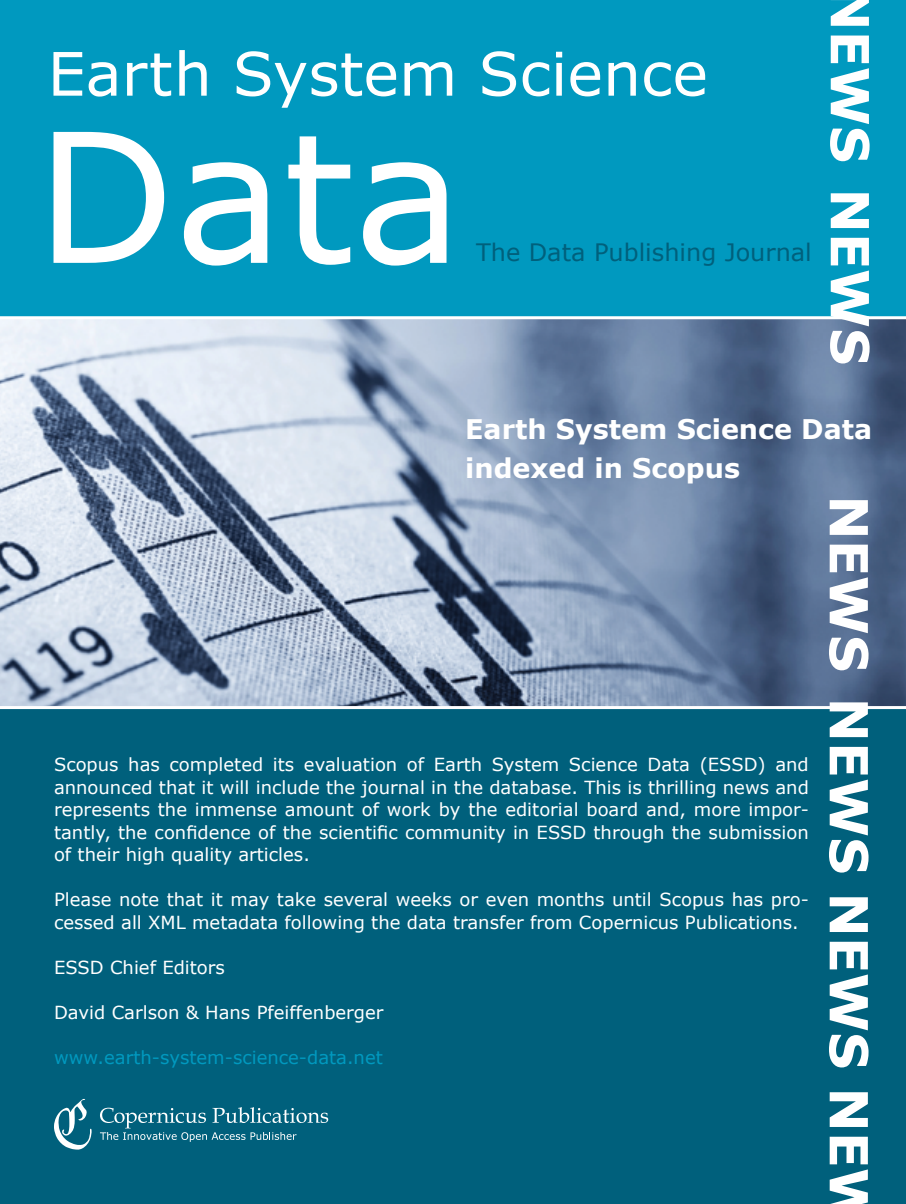
<style>
.page{position:relative;width:906px;height:1204px;background:#fff}
.page>*{position:absolute;margin:0;border:0;box-sizing:border-box;transform-origin:0 0}
.t1{font:180px "Verdana";color:#fff}
.t2{font:60px "Verdana";color:#fff}
.t3{font:700 52.5px "Verdana";color:#fff}
.t4{font:700 27px/39px "Verdana";color:#fff}
.t5{font:24px "Verdana";color:#00607c}
.t6{font:18px/22.5px "Verdana";color:#fff;text-align:justify}
.t7{font:18px "Verdana";color:#0099bf}
</style>
<div class="page">
<div style="left:0;top:451px;width:906px;height:752px;background:#00607c"></div>
<div style="left:0;top:0;width:906px;height:456px;background:#0099bf"></div>
<svg style="left:0;top:316px;width:906px;height:393px;background:#8e9fb8"></svg>
<svg style="left:100px;top:1107px;width:228px;height:34px"></svg>
<svg style="left:54px;top:1098px;width:38px;height:51px"></svg>
<h2 class="t2" style="left:48px;top:33px;width:662px">Earth System Science</h2>
<h1 class="t1" style="left:36px;top:74px;width:428px">Data</h1>
<h3 class="t5" style="left:476px;top:235px;width:337px">The Data Publishing Journal</h3>
<h3 class="t3" style="left:887px;top:-14px;width:380px;rotate:90deg">NEWS NEWS</h3>
<h3 class="t4" style="left:465px;top:409px;width:408px">Earth System Science Data indexed in Scopus</h3>
<p class="t6" style="left:54px;top:753px;width:756px">Scopus has completed its evaluation of Earth System Science Data (ESSD) and announced that it will include the journal in the database. This is thrilling news and represents the immense amount of work by the editorial board and, more impor&shy;tantly, the confidence of the scientific community in ESSD through the submission of their high quality articles.</p>
<p class="t6" style="left:54px;top:888px;width:756px">Please note that it may take several weeks or even months until Scopus has pro&shy;cessed all XML metadata following the data transfer from Copernicus Publications.</p>
<p class="t6" style="left:54px;top:955px;width:172px">ESSD Chief Editors</p>
<p class="t6" style="left:54px;top:1000px;width:331px">David Carlson &amp; Hans Pfeiffenberger</p>
<p class="t7" style="left:54px;top:1044px;width:330px">www.earth-system-science-data.net</p>
<h3 class="t3" style="left:886px;top:495px;width:733px;rotate:90deg">NEWS NEWS NEWS NEW</h3>
</div>
